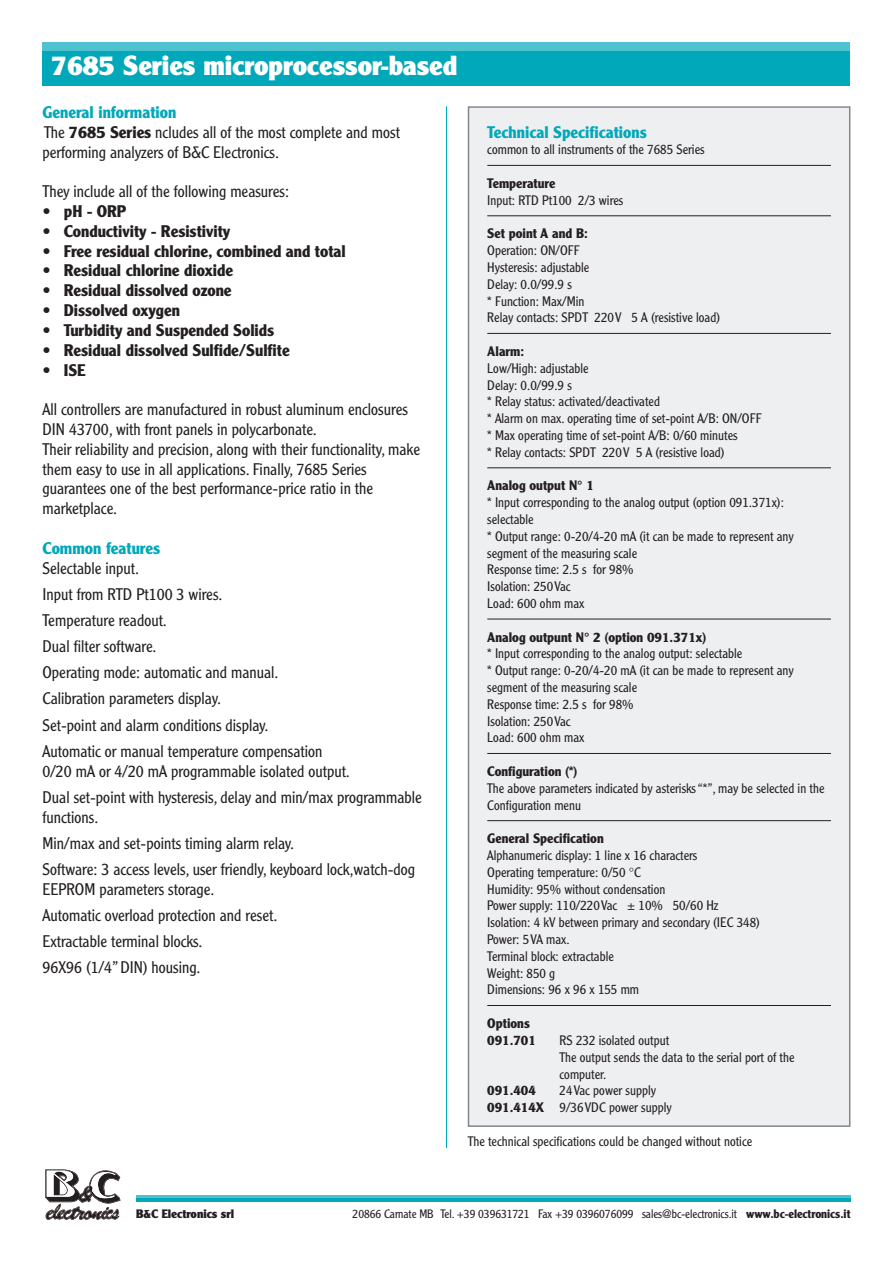
<style>
.page{position:relative;width:893px;height:1263px;background:#fff}
.page>*{position:absolute;margin:0;border:0;box-sizing:border-box;transform-origin:0 0}
.t1{font:900 27px "Clearface Gothic LH";color:#fff}
.t2{font:300 16.5px/26.2px "Clearface Gothic LH";color:#231f20}
.t3{font:700 16.5px "Clearface Gothic LH";color:#231f20}
.t4{font:700 16.5px "Clearface Gothic LH";color:#00a8b9}
.t5{font:300 13.5px/16.8px "Clearface Gothic LH";color:#231f20}
.t6{font:700 13.5px/16.8px "Clearface Gothic LH";color:#231f20}
.t7{font:300 12px "Clearface Gothic LH";letter-spacing:-.005em;color:#231f20}
.t8{font:900 12px "Clearface Gothic LH";letter-spacing:-.005em;color:#231f20}
.s1{font-weight:700;color:#00a8b9}
.s2{font-weight:700}
.s3{font-weight:300}
</style>
<div class="page">
<div style="left:469px;top:108px;width:380px;height:1017px;background:#eeeff1"></div>
<div style="left:468px;top:106px;width:382px;height:1021px;border:2px solid #83868c"></div>
<hr style="left:487px;top:165px;width:344px;height:1px;background:#231f20">
<hr style="left:487px;top:215px;width:344px;height:1px;background:#231f20">
<hr style="left:487px;top:333px;width:344px;height:1px;background:#231f20">
<hr style="left:487px;top:467px;width:344px;height:1px;background:#231f20">
<hr style="left:487px;top:619px;width:344px;height:1px;background:#231f20">
<hr style="left:487px;top:753px;width:344px;height:1px;background:#231f20">
<hr style="left:487px;top:820px;width:344px;height:1px;background:#231f20">
<hr style="left:487px;top:1005px;width:344px;height:1px;background:#231f20">
<svg style="left:45px;top:1169px;width:76px;height:51px"></svg>
<svg style="left:136px;top:1197px;width:714px;height:4px;background:#13aebe"></svg>
<hr style="left:136px;top:1195px;width:714px;height:2px;background:#4ec3cf">
<div style="left:43px;top:43px;width:807px;height:8px;background:#4ec3cf"></div>
<div style="left:43px;top:51px;width:807px;height:34px;background:#00a8b9"></div>
<hr style="left:446px;top:106px;width:1px;height:1042px;background:#00a8b9">
<h1 class="t1" style="left:51px;top:56px;width:408px">7685 Series microprocessor-based</h1>
<p class="t2" style="left:43px;top:104px;width:359px;line-height:19.8px"><span class="s1">General information<br></span>The <span class="s2">7685 Series</span> ncludes all of the most complete and most performing analyzers of B&amp;C Electronics.</p>
<p class="t2" style="left:43px;top:180px;width:248px">They include all of the following measures:</p>
<p class="t3" style="left:43px;top:205px;width:85px"><span class="s3">•</span> pH - ORP</p>
<p class="t3" style="left:43px;top:225px;width:189px"><span class="s3">•</span> Conductivity - Resistivity</p>
<p class="t3" style="left:43px;top:245px;width:305px"><span class="s3">•</span> Free residual chlorine, combined and total</p>
<p class="t3" style="left:43px;top:265px;width:192px"><span class="s3">•</span> Residual chlorine dioxide</p>
<p class="t3" style="left:43px;top:284px;width:191px"><span class="s3">•</span> Residual dissolved ozone</p>
<p class="t3" style="left:43px;top:304px;width:139px"><span class="s3">•</span> Dissolved oxygen</p>
<p class="t3" style="left:43px;top:324px;width:233px"><span class="s3">•</span> Turbidity and Suspended Solids</p>
<p class="t3" style="left:43px;top:344px;width:249px"><span class="s3">•</span> Residual dissolved Sulfide/Sulfite</p>
<p class="t3" style="left:43px;top:364px;width:45px"><span class="s3">•</span> ISE</p>
<p class="t2" style="left:43px;top:401px;width:379px;line-height:19.8px">All controllers are manufactured in robust aluminum enclosures DIN 43700, with front panels in polycarbonate.<br>Their reliability and precision, along with their functionality, make them easy to use in all applications. Finally, 7685 Series guarantees one of the best performance-price ratio in the marketplace.</p>
<p class="t4" style="left:43px;top:542px;width:119px">Common features</p>
<p class="t2" style="left:43px;top:556px;width:281px">Selectable input.<br>Input from RTD Pt100 3 wires.<br>Temperature readout.<br>Dual filter software.<br>Operating mode: automatic and manual.<br>Calibration parameters display.<br>Set-point and alarm conditions display.<br>Automatic or manual temperature compensation</p>
<p class="t2" style="left:43px;top:759px;width:381px">0/20 mA or 4/20 mA programmable isolated output.<br>Dual set-point with hysteresis, delay and min/max programmable</p>
<p class="t2" style="left:43px;top:805px;width:374px">functions.<br>Min/max and set-points timing alarm relay.<br>Software: 3 access levels, user friendly, keyboard lock,watch-dog</p>
<p class="t2" style="left:43px;top:877px;width:236px">EEPROM parameters storage.<br>Automatic overload protection and reset.<br>Extractable terminal blocks.<br>96X96 (1/4”DIN) housing.</p>
<p class="t4" style="left:487px;top:126px;width:161px">Technical Specifications</p>
<p class="t5" style="left:487px;top:142px;width:219px">common to all instruments of the 7685 Series</p>
<p class="t6" style="left:487px;top:176px;width:70px">Temperature</p>
<p class="t5" style="left:487px;top:193px;width:138px">Input: RTD Pt100 2/3 wires</p>
<p class="t6" style="left:487px;top:227px;width:102px">Set point A and B:</p>
<p class="t5" style="left:487px;top:243px;width:234px">Operation: ON/OFF<br>Hysteresis: adjustable<br>Delay: 0.0/99.9 s<br>* Function: Max/Min<br>Relay contacts: SPDT 220V 5 A (resistive load)</p>
<p class="t6" style="left:487px;top:344px;width:38px">Alarm:</p>
<p class="t5" style="left:487px;top:361px;width:276px">Low/High: adjustable<br>Delay: 0.0/99.9 s<br>* Relay status: activated/deactivated<br>* Alarm on max. operating time of set-point A/B: ON/OFF * Max operating time of set-point A/B: 0/60 minutes<br>* Relay contacts: SPDT 220V 5 A (resistive load)</p>
<p class="t6" style="left:487px;top:479px;width:108px">Analog output N° 1</p>
<p class="t5" style="left:487px;top:495px;width:308px">* Input corresponding to the analog output (option 091.371x): selectable<br>* Output range: 0-20/4-20 mA (it can be made to represent any segment of the measuring scale<br>Response time: 2.5 s for 98%<br>Isolation: 250Vac<br>Load: 600 ohm max</p>
<p class="t6" style="left:487px;top:630px;width:221px">Analog outpunt N° 2 (option 091.371x)</p>
<p class="t5" style="left:487px;top:646px;width:308px">* Input corresponding to the analog output: selectable<br>* Output range: 0-20/4-20 mA (it can be made to represent any segment of the measuring scale<br>Response time: 2.5 s for 98%<br>Isolation: 250Vac<br>Load: 600 ohm max</p>
<p class="t6" style="left:487px;top:764px;width:92px">Configuration (*)</p>
<p class="t5" style="left:487px;top:781px;width:339px">The above parameters indicated by asterisks“*”, may be selected in the<br>Configuration menu</p>
<p class="t6" style="left:487px;top:831px;width:118px">General Specification</p>
<p class="t5" style="left:487px;top:848px;width:274px">Alphanumeric display: 1 line x 16 characters<br>Operating temperature: 0/50 °C<br>Humidity: 95% without condensation<br>Power supply: 110/220Vac ± 10% 50/60 Hz<br>Isolation: 4 kV between primary and secondary (IEC 348)<br>Power: 5VA max.<br>Terminal block: extractable<br>Weight: 850 g<br>Dimensions: 96 x 96 x 155 mm</p>
<p class="t6" style="left:487px;top:1016px;width:50px">Options<br>091.701</p>
<p class="t5" style="left:559px;top:1033px;width:237px">RS 232 isolated output<br>The output sends the data to the serial port of the computer.</p>
<p class="t5" style="left:487px;top:1083px;width:186px;text-indent:72px">24Vac power supply<br><span class="s2">091.414X</span> 9/36VDC power supply</p>
<p class="t5" style="left:468px;top:1133px;width:286px">The technical specifications could be changed without notice</p>
<p class="t6" style="left:487px;top:1083px;width:50px">091.404</p>
<p class="t8" style="left:136px;top:1209px;width:100px">B&amp;C Electronics srl</p>
<p class="t7" style="left:353px;top:1209px;width:499px">20866 Carnate MB Tel. +39 039631721 Fax +39 0396076099 sales@bc-electronics.it <span class="s2">www.bc-electronics.it</span></p>
</div>
